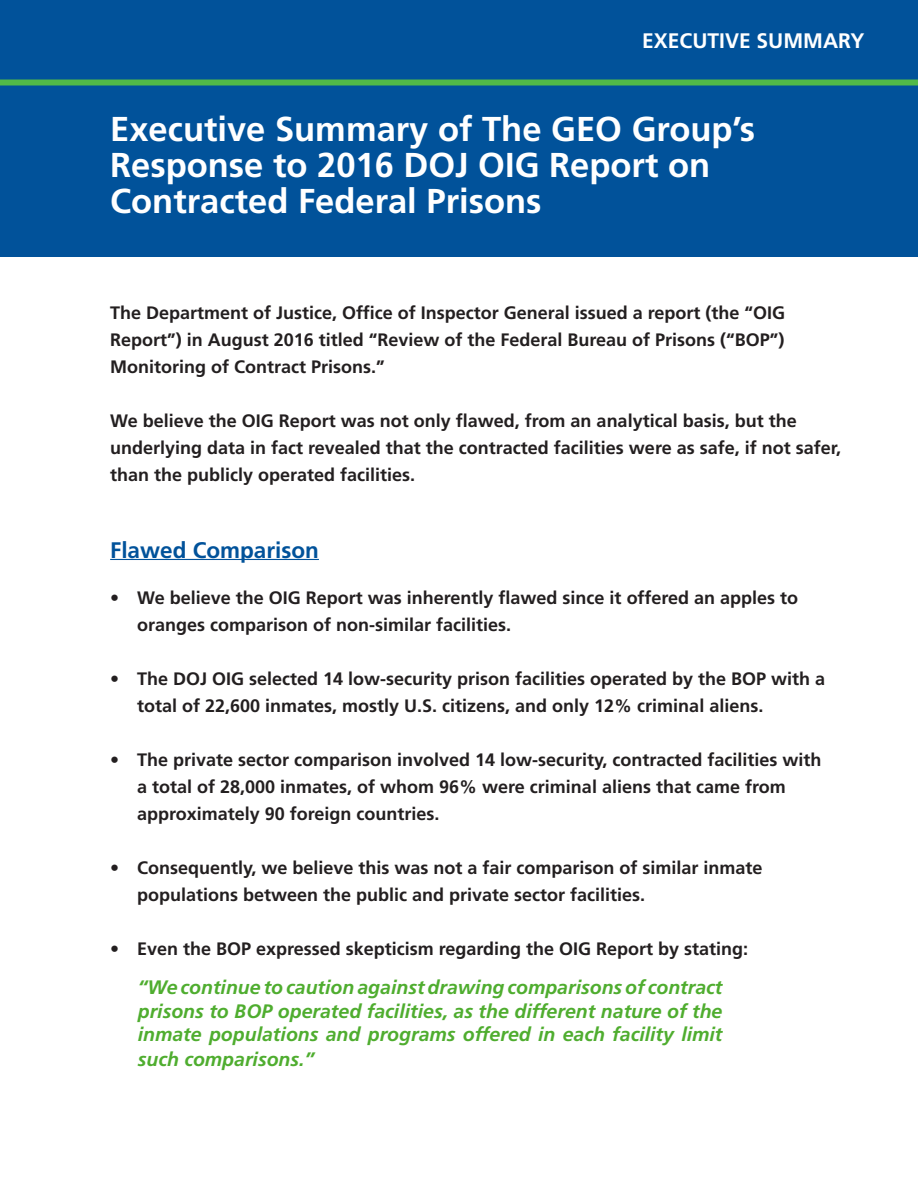
<style>
.page{position:relative;width:918px;height:1188px;background:#fff}
.page>*{position:absolute;margin:0;border:0;box-sizing:border-box;transform-origin:0 0}
.t1{font:700 34.5px/36px "Frutiger LT Com";color:#fff}
.t2{font:700 22.5px "Frutiger LT Com";color:#01529a}
.Subhead_3{font:700 21px "Frutiger LT Com";color:#fff}
.t3{font:italic 700 19.5px/23.4px "Frutiger LT Std";color:#4fad2f;text-align:justify}
.t4{font:700 18px/27px "Frutiger LT Com";color:#231f20}
</style>
<div class="page">
<div style="left:0;top:0;width:918px;height:256px;background:#01529a"></div>
<div style="left:0;top:80px;width:918px;height:6px;background:#51b948"></div>
<hr style="left:110px;top:559px;width:209px;height:1px;background:#01529a">
<p class="Subhead_3" style="left:642px;top:29px;width:224px">EXECUTIVE SUMMARY</p>
<p class="t1" style="left:110px;top:111px;width:646px">Executive Summary of The GEO Group’s<br>Response to 2016 DOJ OIG Report on</p>
<p class="t1" style="left:110px;top:183px;width:433px">Contracted Federal Prisons</p>
<p class="t4" style="left:110px;top:300px;width:677px;text-align:justify">The Department of Justice, Office of Inspector General issued a report (the “OIG Report”) in August 2016 titled “Review of the Federal Bureau of Prisons (“BOP”)<br>Monitoring of Contract Prisons.”</p>
<p class="t4" style="left:110px;top:408px;width:732px">We believe the OIG Report was not only flawed, from an analytical basis, but the underlying data in fact revealed that the contracted facilities were as safe, if not safer, than the publicly operated facilities.</p>
<p class="t2" style="left:110px;top:537px;width:210px">Flawed Comparison</p>
<p class="t4" style="left:137px;top:584px;width:662px;text-indent:-27px">• We believe the OIG Report was inherently flawed since it offered an apples to oranges comparison of non-similar facilities.</p>
<p class="t4" style="left:137px;top:665px;width:690px;text-indent:-27px">• The DOJ OIG selected 14 low-security prison facilities operated by the BOP with a total of 22,600 inmates, mostly U.S. citizens, and only 12% criminal aliens.</p>
<p class="t4" style="left:137px;top:746px;width:686px;text-indent:-27px">• The private sector comparison involved 14 low-security, contracted facilities with a total of 28,000 inmates, of whom 96% were criminal aliens that came from approximately 90 foreign countries.</p>
<p class="t4" style="left:137px;top:854px;width:627px;text-indent:-27px">• Consequently, we believe this was not a fair comparison of similar inmate populations between the public and private sector facilities.</p>
<p class="t4" style="left:110px;top:935px;width:640px">• Even the BOP expressed skepticism regarding the OIG Report by stating:</p>
<p class="t3" style="left:138px;top:976px;width:586px">“We continue to caution against drawing comparisons of contract prisons to BOP operated facilities, as the different nature of the inmate populations and programs offered in each facility limit</p>
<p class="t3" style="left:138px;top:1048px;width:178px">such comparisons.”</p>
</div>
